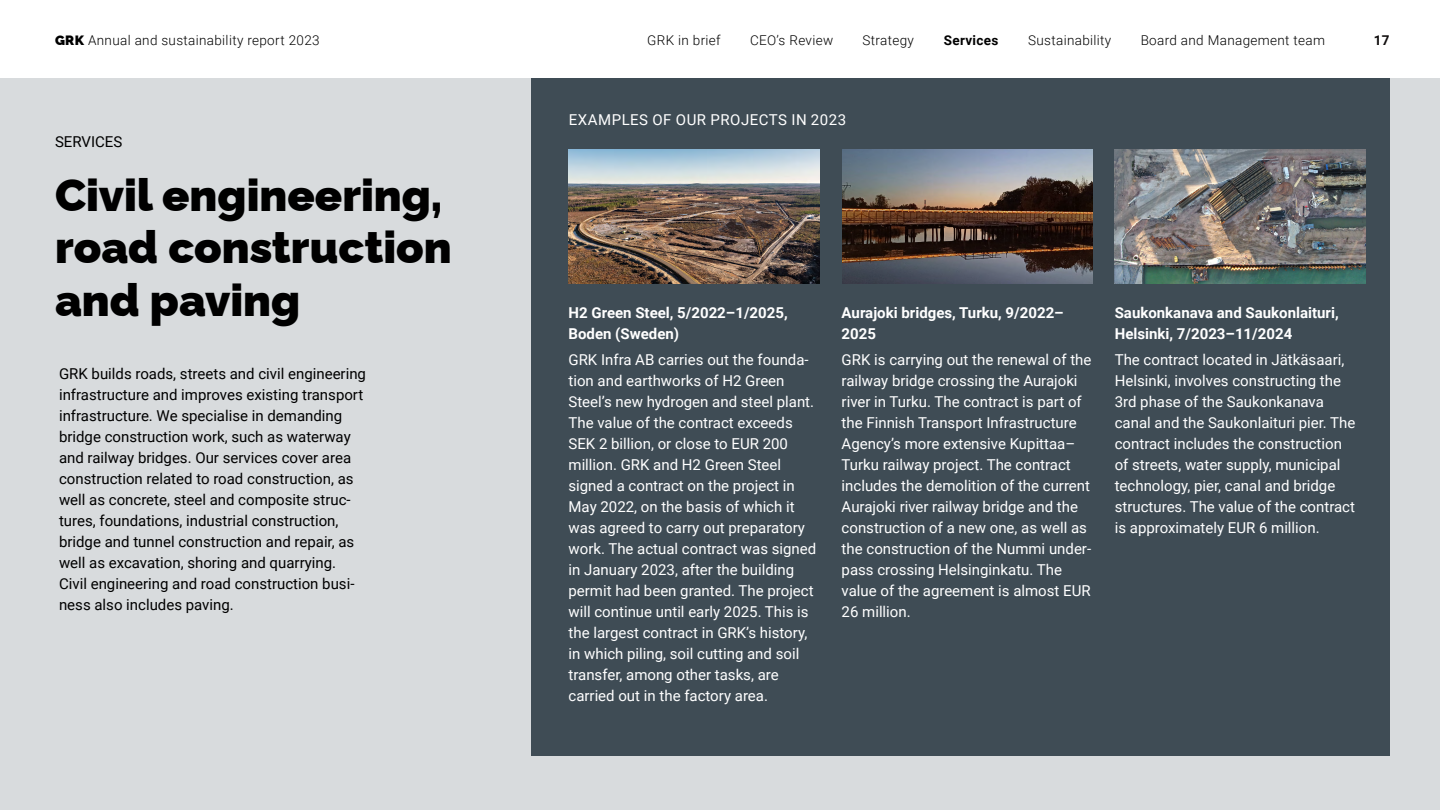
<style>
.page{position:relative;width:1440px;height:810px;background:#fff}
.page>*{position:absolute;margin:0;border:0;box-sizing:border-box;transform-origin:0 0}
.t1{font:900 45px/52.5px "Raleway";color:#000}
.t2{font:15px/21px "Roboto";color:#fff}
.t3{font:15px/21px "Roboto";color:#000}
.t4{font:700 15px/21px "Roboto";color:#fff}
.t5{font:15px "Roboto";letter-spacing:.035em;color:#fff}
.t6{font:300 13.5px "Roboto";letter-spacing:.025em;color:#000}
.t7{font:700 13.5px "Roboto";letter-spacing:.025em;color:#000}
.t8{font:700 13.5px "Roboto";color:#0f0c0c}
.s1{font-family:"Raleway";font-weight:900}
</style>
<div class="page">
<div style="left:0;top:79px;width:1440px;height:731px;background:#d8dbdd"></div>
<div style="left:531px;top:79px;width:859px;height:677px;background:#3f4c55"></div>
<img style="left:569px;top:150px;width:250px;height:133px">
<img style="left:1115px;top:150px;width:250px;height:133px">
<img style="left:842px;top:150px;width:250px;height:133px">
<p class="t6" style="left:55px;top:31px;width:266px"><span class="s1">GRK</span> Annual and sustainability report 2023</p>
<p class="t6" style="left:647px;top:31px;width:75px">GRK in brief</p>
<p class="t6" style="left:750px;top:31px;width:85px">CEO’s Review</p>
<p class="t6" style="left:863px;top:31px;width:53px">Strategy</p>
<p class="t7" style="left:944px;top:31px;width:56px">Services</p>
<p class="t6" style="left:1028px;top:31px;width:85px">Sustainability</p>
<p class="t6" style="left:1141px;top:31px;width:186px">Board and Management team</p>
<p class="t8" style="left:1374px;top:31px;width:17px">17</p>
<p class="t3" style="left:55px;top:131px;width:69px">SERVICES</p>
<h1 class="t1" style="left:55px;top:163px;width:398px">Civil engineering, road construction and paving</h1>
<p class="t3" style="left:59px;top:362px;width:309px">GRK builds roads, streets and civil engineering infrastructure and improves existing transport infrastructure. We specialise in demanding bridge construction work, such as waterway and railway bridges. Our services cover area construction related to road construction, as well as concrete, steel and composite struc&shy;tures, foundations, industrial construction, bridge and tunnel construction and repair, as well as excavation, shoring and quarrying.<br>Civil engineering and road construction busi&shy;ness also includes paving.</p>
<p class="t5" style="left:569px;top:109px;width:279px">EXAMPLES OF OUR PROJECTS IN 2023</p>
<p class="t4" style="left:569px;top:302px;width:221px">H2 Green Steel, 5/2022–1/2025,<br>Boden (Sweden)</p>
<p class="t2" style="left:569px;top:348px;width:249px">GRK Infra AB carries out the founda&shy;tion and earthworks of H2 Green Steel’s new hydrogen and steel plant.<br>The value of the contract exceeds SEK 2 billion, or close to EUR 200 million. GRK and H2 Green Steel signed a contract on the project in May 2022, on the basis of which it was agreed to carry out preparatory work. The actual contract was signed in January 2023, after the building permit had been granted. The project will continue until early 2025. This is the largest contract in GRK’s history, in which piling, soil cutting and soil transfer, among other tasks, are carried out in the factory area.</p>
<p class="t4" style="left:842px;top:302px;width:224px">Aurajoki bridges, Turku, 9/2022–<br>2025</p>
<p class="t2" style="left:842px;top:348px;width:251px">GRK is carrying out the renewal of the railway bridge crossing the Aurajoki river in Turku. The contract is part of the Finnish Transport Infrastructure Agency’s more extensive Kupittaa– Turku railway project. The contract includes the demolition of the current Aurajoki river railway bridge and the construction of a new one, as well as the construction of the Nummi under&shy;pass crossing Helsinginkatu. The value of the agreement is almost EUR 26 million.</p>
<p class="t4" style="left:1115px;top:302px;width:225px">Saukonkanava and Saukonlaituri,<br>Helsinki, 7/2023–11/2024</p>
<p class="t2" style="left:1115px;top:348px;width:242px">The contract located in Jätkäsaari, Helsinki, involves constructing the 3rd phase of the Saukonkanava canal and the Saukonlaituri pier. The contract includes the construction of streets, water supply, municipal technology, pier, canal and bridge structures. The value of the contract is approximately EUR 6 million.</p>
</div>
